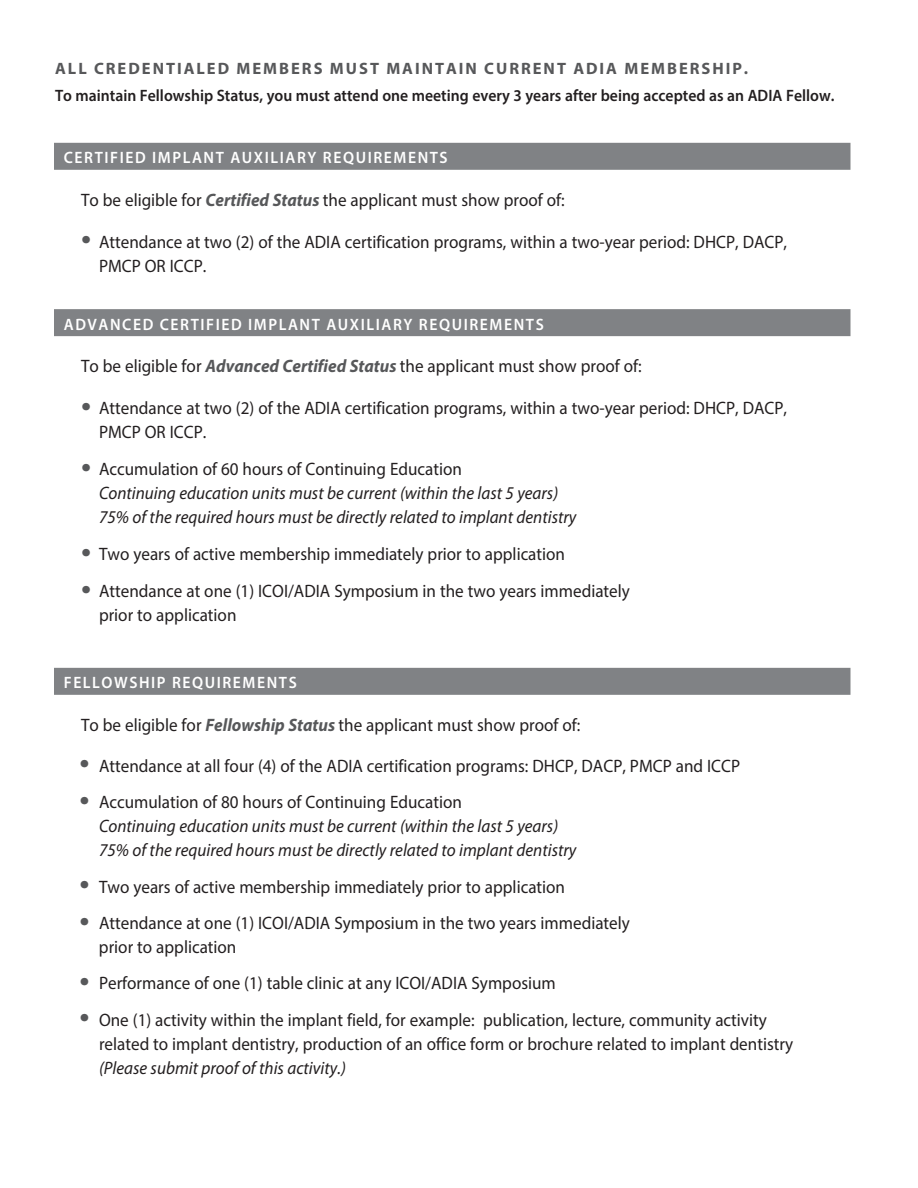
<style>
.page{position:relative;width:918px;height:1188px;background:#fff}
.page>*{position:absolute;margin:0;border:0;box-sizing:border-box;transform-origin:0 0}
.t1{font:18px/24px "Myriad Pro";color:#231f20;scale:.95 1}
.t2{font:italic 18px/24px "Myriad Pro";color:#231f20;scale:.95 1}
.t3{font:600 16.5px "Myriad Pro";letter-spacing:.1em;color:#fff;scale:.95 1}
.t4{font:600 16.5px "Myriad Pro";color:#231f20;scale:.95 1}
.t5{font:700 16.5px "Myriad Pro";letter-spacing:.12em;color:#57585a}
.s1{font-weight:700;font-style:italic;color:#57585a}
.s2{font-size:36px;color:#57585a}
.s3{font-style:normal;font-size:36px;color:#57585a}
.s4{font-style:normal}
</style>
<div class="page">
<div style="left:54px;top:143px;width:796px;height:27px;background:#808285"></div>
<div style="left:54px;top:309px;width:796px;height:27px;background:#808285"></div>
<div style="left:54px;top:668px;width:796px;height:27px;background:#808285"></div>
<p class="t5" style="left:55px;top:57px;width:695px">ALL CREDENTIALED MEMBERS MUST MAINTAIN CURRENT ADIA MEMBERSHIP.</p>
<p class="t4" style="left:55px;top:85px;width:822px">To maintain Fellowship Status, you must attend one meeting every 3 years after being accepted as an ADIA Fellow.</p>
<p class="t3" style="left:64px;top:147px;width:406px">CERTIFIED IMPLANT AUXILIARY REQUIREMENTS</p>
<p class="t1" style="left:81px;top:188px;width:511px">To be eligible for <span class="s1">Certified Status</span> the applicant must show proof of:</p>
<p class="t1" style="left:99px;top:230px;width:726px;text-indent:-18px"><span class="s2">•</span> Attendance at two (2) of the ADIA certification programs, within a two-year period: DHCP, DACP,<br>PMCP OR ICCP.</p>
<p class="t3" style="left:64px;top:314px;width:507px">ADVANCED CERTIFIED IMPLANT AUXILIARY REQUIREMENTS</p>
<p class="t1" style="left:81px;top:354px;width:592px">To be eligible for <span class="s1">Advanced Certified Status</span> the applicant must show proof of:</p>
<p class="t1" style="left:99px;top:396px;width:726px;text-indent:-18px"><span class="s2">•</span> Attendance at two (2) of the ADIA certification programs, within a two-year period: DHCP, DACP,<br>PMCP OR ICCP.</p>
<p class="t2" style="left:99px;top:457px;width:504px;text-indent:-18px"><span class="s3">•</span> <span class="s4">Accumulation of 60 hours of Continuing Education<br></span>Continuing education units must be current (within the last 5 years)<br>75% of the required hours must be directly related to implant dentistry</p>
<p class="t1" style="left:81px;top:542px;width:511px"><span class="s2">•</span> Two years of active membership immediately prior to application</p>
<p class="t1" style="left:99px;top:579px;width:560px;text-indent:-18px"><span class="s2">•</span> Attendance at one (1) ICOI/ADIA Symposium in the two years immediately prior to application</p>
<p class="t3" style="left:64px;top:672px;width:247px">FELLOWSHIP REQUIREMENTS</p>
<p class="t1" style="left:81px;top:713px;width:527px">To be eligible for <span class="s1">Fellowship Status</span> the applicant must show proof of:</p>
<p class="t1" style="left:80px;top:753px;width:697px"><span class="s2">•</span> Attendance at all four (4) of the ADIA certification programs: DHCP, DACP, PMCP and ICCP</p>
<p class="t2" style="left:99px;top:790px;width:504px;text-indent:-20px"><span class="s3">•</span> <span class="s4">Accumulation of 80 hours of Continuing Education<br></span>Continuing education units must be current (within the last 5 years)<br>75% of the required hours must be directly related to implant dentistry</p>
<p class="t1" style="left:80px;top:874px;width:513px"><span class="s2">•</span> Two years of active membership immediately prior to application</p>
<p class="t1" style="left:99px;top:911px;width:560px;text-indent:-19px"><span class="s2">•</span> Attendance at one (1) ICOI/ADIA Symposium in the two years immediately prior to application</p>
<p class="t1" style="left:80px;top:971px;width:503px"><span class="s2">•</span> Performance of one (1) table clinic at any ICOI/ADIA Symposium</p>
<p class="t1" style="left:99px;top:1008px;width:732px;text-indent:-20px"><span class="s2">•</span> One (1) activity within the implant field, for example: publication, lecture, community activity related to implant dentistry, production of an office form or brochure related to implant dentistry</p>
<p class="t2" style="left:99px;top:1056px;width:261px">(Please submit proof of this activity.)</p>
</div>
